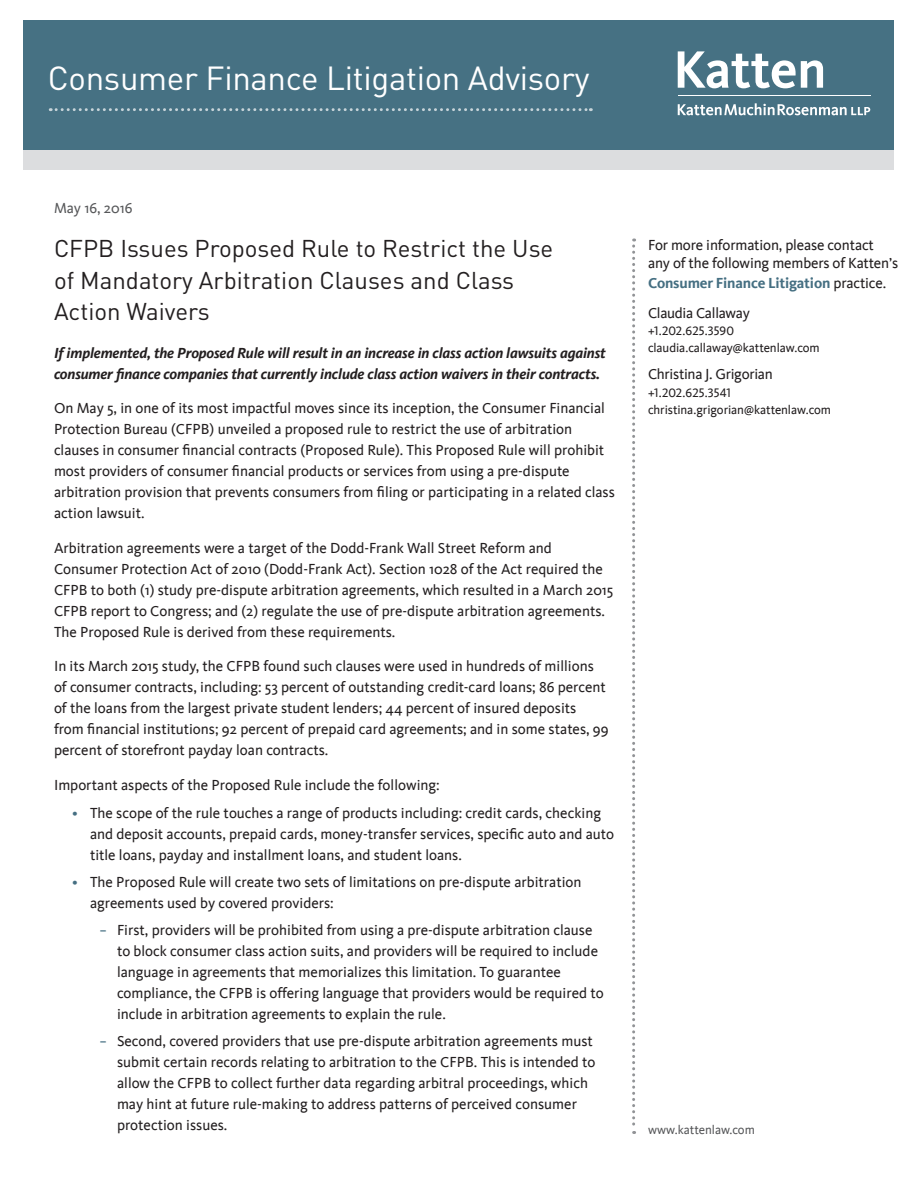
<style>
.page{position:relative;width:918px;height:1188px;background:#fff}
.page>*{position:absolute;margin:0;border:0;box-sizing:border-box;transform-origin:0 0}
.t1{font:33px "DINOT";letter-spacing:-.01em;color:#fff}
.t2{font:24px/31.5px "DINOT";color:#231f20}
.t3{font:15px/21px "Kievit";color:#231f20}
.t4{font:italic 700 15px/21px "Kievit";letter-spacing:-.01em;color:#231f20}
.t5{font:15px "Kievit";letter-spacing:-.02em;color:#231f20}
.Alpha{font:15px "Kievit";color:#57585a}
.t6{font:12.75px/17.2px "Kievit";letter-spacing:-.01em;color:#231f20}
.t7{font:12.75px "Kievit";color:#57585a}
.s1{color:#456f82}
.s2{font-weight:700;color:#456f82}
.s3{font-family:"Kievit Book SC"}
</style>
<div class="page">
<svg style="left:632px;top:238px;width:3px;height:896px"></svg>
<div style="left:24px;top:21px;width:870px;height:129px;background:#467183"></div>
<div style="left:24px;top:150px;width:870px;height:20px;background:#dcdddf"></div>
<svg style="left:678px;top:51px;width:145px;height:37px"></svg>
<hr style="left:678px;top:95px;width:192px;height:1px;background:#fff">
<svg style="left:678px;top:103px;width:192px;height:12px"></svg>
<svg style="left:50px;top:108px;width:541px;height:3px"></svg>
<p class="t1" style="left:48px;top:56px;width:543px">Consumer Finance Litigation Advisory</p>
<p class="Alpha" style="left:54px;top:199px;width:80px">May 16, 2016</p>
<p class="t2" style="left:54px;top:232px;width:501px">CFPB Issues Proposed Rule to Restrict the Use of Mandatory Arbitration Clauses and Class<br>Action Waivers</p>
<p class="t4" style="left:54px;top:342px;width:553px">If implemented, the Proposed Rule will result in an increase in class action lawsuits against consumer finance companies that currently include class action waivers in their contracts.</p>
<p class="t3" style="left:54px;top:398px;width:562px">On May 5, in one of its most impactful moves since its inception, the Consumer Financial Protection Bureau (CFPB) unveiled a proposed rule to restrict the use of arbitration clauses in consumer financial contracts (Proposed Rule). This Proposed Rule will prohibit most providers of consumer financial products or services from using a pre-dispute arbitration provision that prevents consumers from filing or participating in a related class action lawsuit.</p>
<p class="t3" style="left:54px;top:537px;width:561px">Arbitration agreements were a target of the Dodd-Frank Wall Street Reform and Consumer Protection Act of 2010 (Dodd-Frank Act). Section 1028 of the Act required the CFPB to both (1) study pre-dispute arbitration agreements, which resulted in a March 2015<br>CFPB report to Congress; and (2) regulate the use of pre-dispute arbitration agreements.<br>The Proposed Rule is derived from these requirements.</p>
<p class="t3" style="left:54px;top:656px;width:556px">In its March 2015 study, the CFPB found such clauses were used in hundreds of millions of consumer contracts, including: 53 percent of outstanding credit-card loans; 86 percent of the loans from the largest private student lenders; 44 percent of insured deposits from financial institutions; 92 percent of prepaid card agreements; and in some states, 99 percent of storefront payday loan contracts.</p>
<p class="t3" style="left:54px;top:774px;width:387px">Important aspects of the Proposed Rule include the following:</p>
<p class="t3" style="left:90px;top:803px;width:526px;text-indent:-18px"><span class="s1">•</span> The scope of the rule touches a range of products including: credit cards, checking and deposit accounts, prepaid cards, money-transfer services, specific auto and auto title loans, payday and installment loans, and student loans.</p>
<p class="t3" style="left:90px;top:872px;width:493px;text-indent:-18px"><span class="s1">•</span> The Proposed Rule will create two sets of limitations on pre-dispute arbitration agreements used by covered providers:</p>
<p class="t3" style="left:117px;top:920px;width:488px;text-indent:-18px"><span class="s1">−</span> First, providers will be prohibited from using a pre-dispute arbitration clause to block consumer class action suits, and providers will be required to include language in agreements that memorializes this limitation. To guarantee compliance, the CFPB is offering language that providers would be required to include in arbitration agreements to explain the rule.</p>
<p class="t3" style="left:117px;top:1031px;width:480px;text-indent:-18px"><span class="s1">−</span> Second, covered providers that use pre-dispute arbitration agreements must submit certain records relating to arbitration to the CFPB. This is intended to allow the CFPB to collect further data regarding arbitral proceedings, which may hint at future rule-making to address patterns of perceived consumer protection issues.</p>
<p class="t3" style="left:648px;top:235px;width:252px;line-height:19.2px">For more information, please contact any of the following members of Katten’s<br><span class="s2">Consumer Finance Litigation</span> practice.</p>
<p class="t5" style="left:648px;top:304px;width:103px">Claudia Callaway</p>
<p class="t6" style="left:648px;top:322px;width:173px"><span class="s3">+1.202.625.3590 </span>claudia.callaway@kattenlaw.com</p>
<p class="t5" style="left:648px;top:366px;width:126px">Christina J. Grigorian</p>
<p class="t6" style="left:648px;top:384px;width:185px"><span class="s3">+1.202.625.3541 </span>christina.grigorian@kattenlaw.com</p>
<p class="t7" style="left:648px;top:1122px;width:108px">www.kattenlaw.com</p>
</div>
